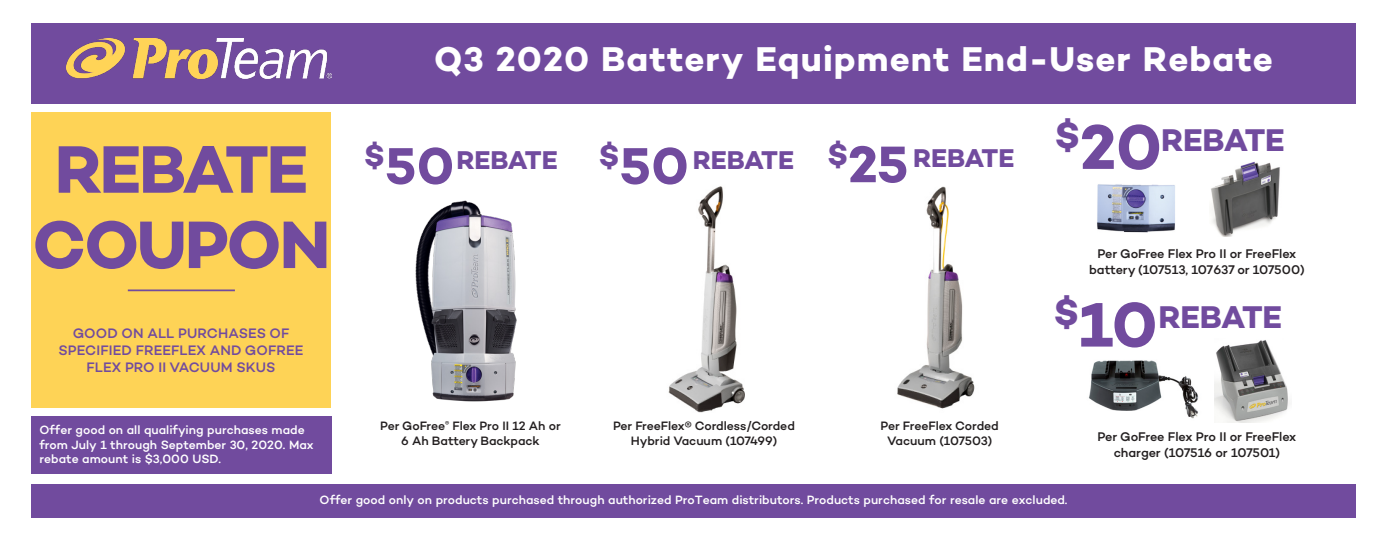
<style>
.page{position:relative;width:1386px;height:536px;background:#fff}
.page>*{position:absolute;margin:0;border:0;box-sizing:border-box;transform-origin:0 0}
.t1{font:68.25px "Campton Bold DEMO";letter-spacing:-.035em;color:#714b9e}
.t2{font:63.88px "Campton Bold DEMO";color:#714b9e}
.t3{font:52.32px "Campton Bold DEMO";color:#714b9e}
.t4{font:35px "Campton Bold DEMO";letter-spacing:.03em;color:#fff}
.t5{font:32.02px "Campton Bold DEMO";letter-spacing:-.015em;color:#714b9e}
.t6{font:26.07px "Campton Bold DEMO";letter-spacing:-.015em;color:#714b9e}
.t7{font:500 14px/16.8px "Campton";letter-spacing:.01em;color:#714b9e;text-align:center}
.t8{font:500 12.78px/15.4px "Campton";letter-spacing:-.01em;color:#231f20;text-align:center}
.t9{font:500 12.42px/14.9px "Campton";letter-spacing:-.01em;color:#231f20;text-align:center}
.t10{font:500 12.25px/14.7px "Campton";color:#fff}
</style>
<div class="page">
<div style="left:32px;top:416px;width:300px;height:57px;background:#714b9e"></div>
<div style="left:32px;top:113px;width:299px;height:295px;background:#fed356"></div>
<div style="left:32px;top:484px;width:1324px;height:33px;background:#714b9e"></div>
<div style="left:32px;top:23px;width:1324px;height:80px;background:#714b9e"></div>
<img style="left:668px;top:186px;width:77px;height:227px">
<hr style="left:128px;top:289px;width:107px;height:2px;background:#714b9e">
<img style="left:66px;top:39px;width:265px;height:40px">
<img style="left:415px;top:200px;width:102px;height:202px">
<img style="left:1097px;top:184px;width:78px;height:48px">
<img style="left:1211px;top:161px;width:69px;height:75px">
<img style="left:1089px;top:360px;width:110px;height:59px">
<img style="left:1215px;top:340px;width:75px;height:82px">
<img style="left:897px;top:186px;width:78px;height:223px">
<p class="t1" style="left:55px;top:130px;width:255px">REBATE</p>
<p class="t1" style="left:32px;top:205px;width:300px">COUPON</p>
<p class="t7" style="left:58px;top:325px;width:247px">GOOD ON ALL PURCHASES OF<br>SPECIFIED FREEFLEX AND GOFREE<br>FLEX PRO II VACUUM SKUS</p>
<p class="t10" style="left:40px;top:422px;width:276px">Offer good on all qualifying purchases made from July 1 through September 30, 2020. Max rebate amount is $3,000 USD.</p>
<p class="t4" style="left:434px;top:39px;width:840px">Q3 2020 Battery Equipment End-User Rebate</p>
<p class="t3" style="left:364px;top:136px;width:92px"><sup>$</sup>50</p>
<p class="t6" style="left:457px;top:145px;width:103px">REBATE</p>
<p class="t3" style="left:599px;top:136px;width:92px"><sup>$</sup>50</p>
<p class="t6" style="left:693px;top:145px;width:103px">REBATE</p>
<p class="t3" style="left:827px;top:134px;width:83px"><sup>$</sup>25</p>
<p class="t6" style="left:913px;top:143px;width:103px">REBATE</p>
<p class="t9" style="left:380px;top:418px;width:182px">Per GoFree<sup>®</sup> Flex Pro II 12 Ah or<br>6 Ah Battery Backpack</p>
<p class="t9" style="left:613px;top:418px;width:183px">Per FreeFlex® Cordless/Corded<br>Hybrid Vacuum (107499)</p>
<p class="t9" style="left:880px;top:418px;width:120px">Per FreeFlex Corded</p>
<p class="t9" style="left:887px;top:433px;width:107px">Vacuum (107503)</p>
<p class="t2" style="left:1055px;top:110px;width:109px"><sup>$</sup>20</p>
<p class="t5" style="left:1161px;top:121px;width:125px">REBATE</p>
<p class="t8" style="left:1089px;top:246px;width:217px">Per GoFree Flex Pro II or FreeFlex battery (107513, 107637 or 107500)</p>
<p class="t2" style="left:1054px;top:288px;width:105px"><sup>$</sup>10</p>
<p class="t5" style="left:1159px;top:298px;width:125px">REBATE</p>
<p class="t8" style="left:1097px;top:428px;width:200px">Per GoFree Flex Pro II or FreeFlex charger (107516 or 107501)</p>
<p class="t10" style="left:320px;top:492px;width:749px">Offer good only on products purchased through authorized ProTeam distributors. Products purchased for resale are excluded.</p>
</div>
